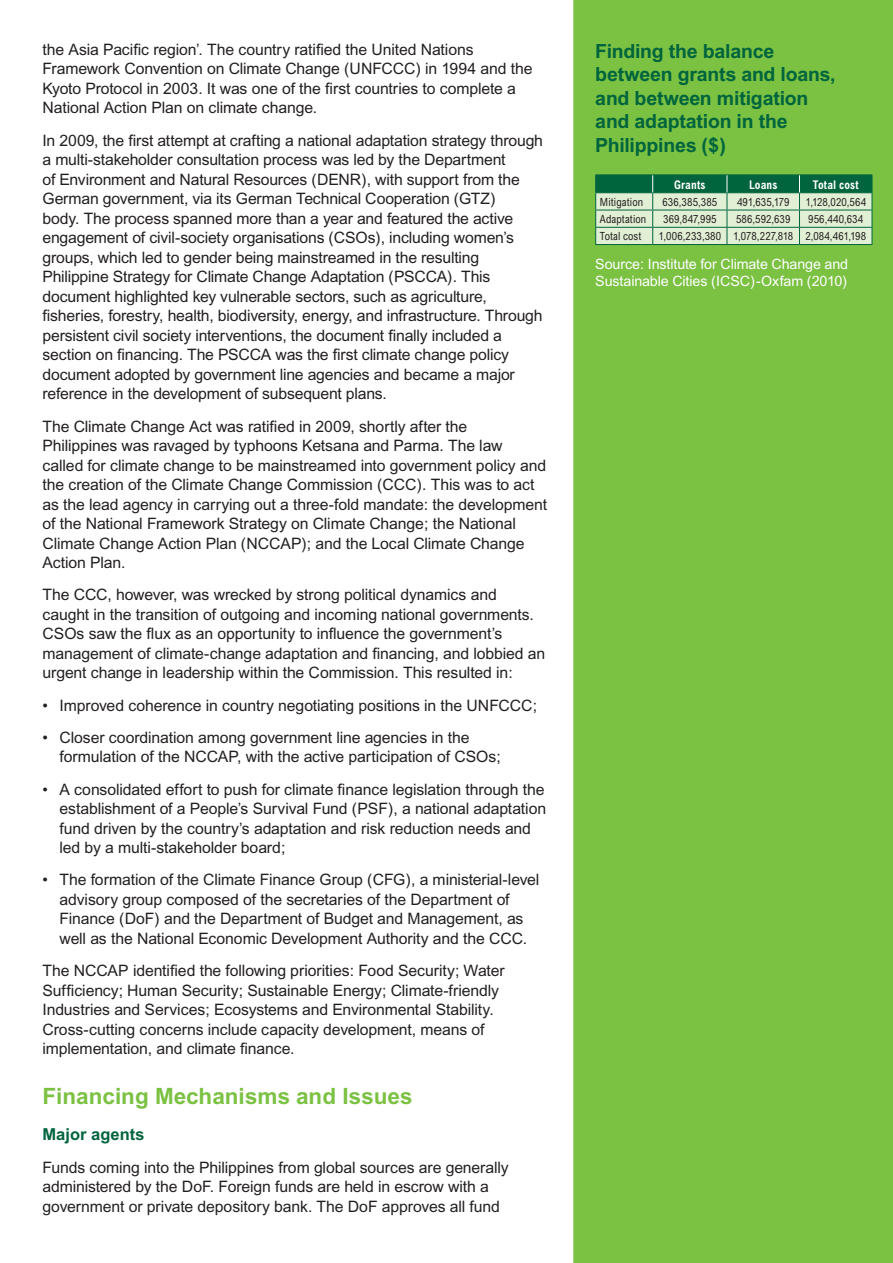
<style>
.page{position:relative;width:893px;height:1263px;background:#fff}
.page>*{position:absolute;margin:0;border:0;box-sizing:border-box;transform-origin:0 0}
.t1{font:700 22.5px "Arial";color:#7bc142}
.t2{font:700 19.5px/23.4px "Arial";letter-spacing:-.01em;color:#00643d}
.t3{font:700 16.5px "Arial";color:#00643d}
.t4{font:15.75px/19.5px "Arial";letter-spacing:-.01em;color:#231f20}
.t5{font:14.25px/17.2px "Arial";letter-spacing:-.01em;color:#fff}
.t6{font:700 condensed 12px "Arial";letter-spacing:.015em;color:#fff;scale:.95 1}
.t7{font:condensed 11.25px "Arial";letter-spacing:.015em;color:#231f20;scale:.95 1}
</style>
<div class="page">
<div style="left:573px;top:0;width:320px;height:1263px;background:#7bc142"></div>
<svg style="left:595px;top:175px;width:278px;height:70px;background:#9ac3a4"></svg>
<p class="t4" style="left:43px;top:40px;width:491px">the Asia Pacific region’. The country ratified the United Nations Framework Convention on Climate Change (UNFCCC) in 1994 and the Kyoto Protocol in 2003. It was one of the first countries to complete a National Action Plan on climate change.</p>
<p class="t4" style="left:43px;top:130px;width:502px">In 2009, the first attempt at crafting a national adaptation strategy through a multi-stakeholder consultation process was led by the Department<br>of Environment and Natural Resources (DENR), with support from the German government, via its German Technical Cooperation (GTZ)<br>body. The process spanned more than a year and featured the active engagement of civil-society organisations (CSOs), including women’s groups, which led to gender being mainstreamed in the resulting Philippine Strategy for Climate Change Adaptation (PSCCA). This document highlighted key vulnerable sectors, such as agriculture, fisheries, forestry, health, biodiversity, energy, and infrastructure. Through persistent civil society interventions, the document finally included a section on financing. The PSCCA was the first climate change policy document adopted by government line agencies and became a major reference in the development of subsequent plans.</p>
<p class="t4" style="left:43px;top:416px;width:506px">The Climate Change Act was ratified in 2009, shortly after the<br>Philippines was ravaged by typhoons Ketsana and Parma. The law called for climate change to be mainstreamed into government policy and the creation of the Climate Change Commission (CCC). This was to act as the lead agency in carrying out a three-fold mandate: the development of the National Framework Strategy on Climate Change; the National Climate Change Action Plan (NCCAP); and the Local Climate Change Action Plan.</p>
<p class="t4" style="left:43px;top:585px;width:504px">The CCC, however, was wrecked by strong political dynamics and caught in the transition of outgoing and incoming national governments.<br>CSOs saw the flux as an opportunity to influence the government’s management of climate-change adaptation and financing, and lobbied an urgent change in leadership within the Commission. This resulted in:</p>
<p class="t4" style="left:43px;top:695px;width:496px">• Improved coherence in country negotiating positions in the UNFCCC;</p>
<p class="t4" style="left:60px;top:727px;width:443px;text-indent:-17px">• Closer coordination among government line agencies in the formulation of the NCCAP, with the active participation of CSOs;</p>
<p class="t4" style="left:60px;top:779px;width:488px;text-indent:-17px">• A consolidated effort to push for climate finance legislation through the establishment of a People’s Survival Fund (PSF), a national adaptation fund driven by the country’s adaptation and risk reduction needs and led by a multi-stakeholder board;</p>
<p class="t4" style="left:60px;top:870px;width:481px;text-indent:-17px">• The formation of the Climate Finance Group (CFG), a ministerial-level advisory group composed of the secretaries of the Department of Finance (DoF) and the Department of Budget and Management, as well as the National Economic Development Authority and the CCC.</p>
<p class="t4" style="left:43px;top:961px;width:464px">The NCCAP identified the following priorities: Food Security; Water Sufficiency; Human Security; Sustainable Energy; Climate-friendly Industries and Services; Ecosystems and Environmental Stability.<br>Cross-cutting concerns include capacity development, means of implementation, and climate finance.</p>
<h1 class="t1" style="left:43px;top:1082px;width:371px">Financing Mechanisms and Issues</h1>
<p class="t3" style="left:43px;top:1125px;width:103px">Major agents</p>
<p class="t4" style="left:43px;top:1157px;width:468px">Funds coming into the Philippines from global sources are generally administered by the DoF. Foreign funds are held in escrow with a government or private depository bank. The DoF approves all fund</p>
<p class="t2" style="left:595px;top:39px;width:242px">Finding the balance between grants and loans, and between mitigation and adaptation in the<br>Philippines ($)</p>
<p class="t6" style="left:674px;top:177px;width:35px">Grants</p>
<p class="t6" style="left:749px;top:177px;width:31px">Loans</p>
<p class="t6" style="left:813px;top:177px;width:50px">Total cost</p>
<p class="t7" style="left:600px;top:195px;width:47px">Mitigation</p>
<p class="t7" style="left:662px;top:195px;width:59px">636,385,385</p>
<p class="t7" style="left:737px;top:195px;width:57px">491,635,179</p>
<p class="t7" style="left:805px;top:195px;width:65px">1,128,020,564</p>
<p class="t7" style="left:600px;top:212px;width:50px">Adaptation</p>
<p class="t7" style="left:663px;top:212px;width:58px">369,847,995</p>
<p class="t7" style="left:736px;top:212px;width:59px">586,592,639</p>
<p class="t7" style="left:808px;top:212px;width:59px">956,440,634</p>
<p class="t7" style="left:600px;top:229px;width:45px">Total cost</p>
<p class="t7" style="left:658px;top:229px;width:220px">1,006,233,380 1,078,227,818 2,084,461,198</p>
<p class="t5" style="left:595px;top:255px;width:254px">Source: Institute for Climate Change and<br>Sustainable Cities (ICSC)-Oxfam (2010)</p>
</div>
